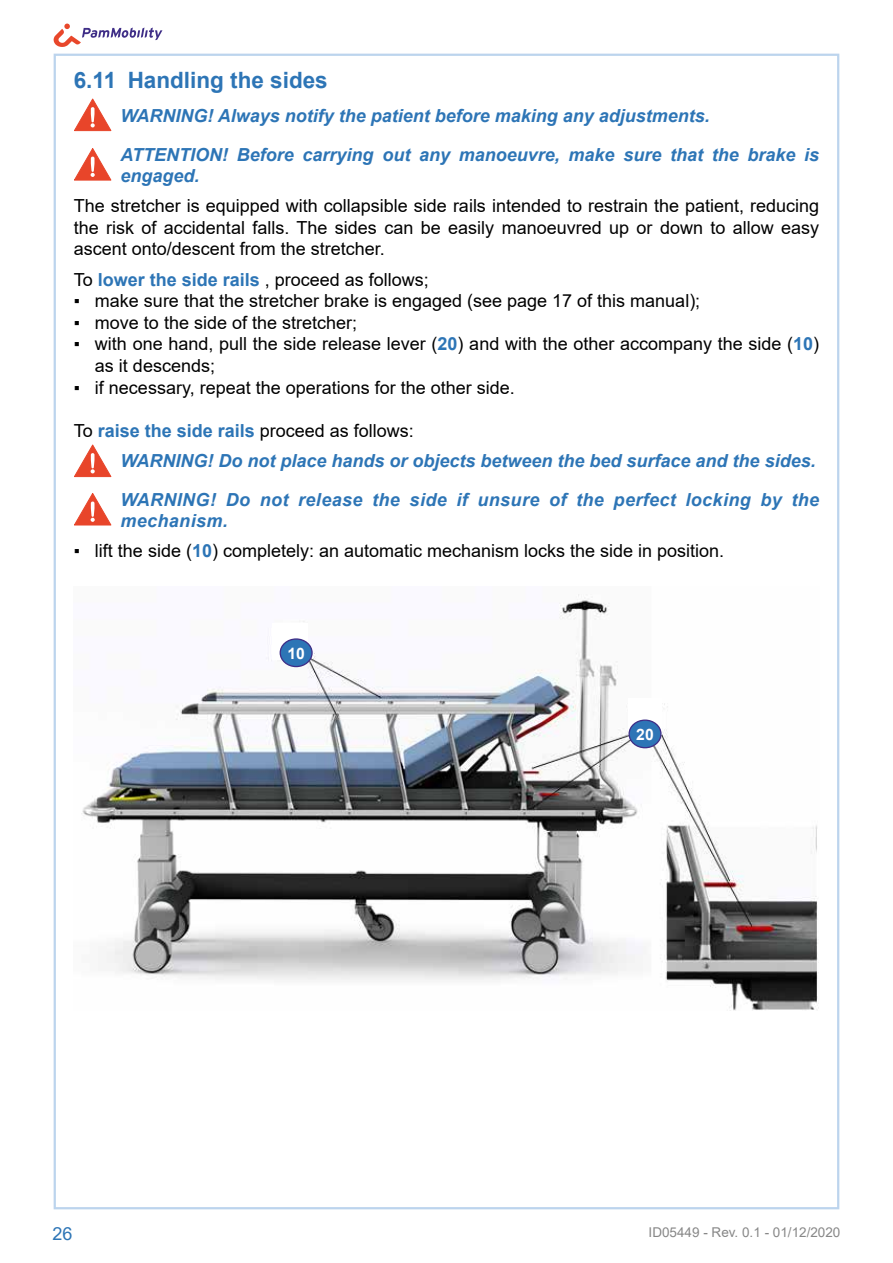
<style>
.page{position:relative;width:893px;height:1263px;background:#fff}
.page>*{position:absolute;margin:0;border:0;box-sizing:border-box;transform-origin:0 0}
.t1{font:700 22.5px "Arial";color:#2d75b6}
.t2{font:18px/21.6px "Arial";color:#000;text-align:justify}
.t3{font:italic 700 18px/38.5px "Arial";color:#2d75b6}
.t4{font:italic 700 18px/21.6px "Arial";letter-spacing:.02em;color:#2d75b6}
.t5{font:18px "Arial";color:#2d75b6}
.t6{font:700 15.75px "Arial";color:#fff}
.t7{font:13.5px "Arial";color:#878787}
.s1{font-weight:700;color:#2d75b6}
.s2{font-family:"Arial Narrow"}
.s3{font-weight:400;font-style:normal;color:#000}
.s4{font-style:normal}
</style>
<div class="page">
<svg style="left:54px;top:24px;width:108px;height:23px"></svg>
<svg style="left:74px;top:98px;width:38px;height:33px"></svg>
<svg style="left:74px;top:148px;width:38px;height:33px"></svg>
<img style="left:81px;top:594px;width:738px;height:417px">
<div style="left:628px;top:698px;width:34px;height:37px;background:#fff"></div>
<div style="left:629px;top:720px;width:32px;height:28px;background:#2d75b6;border-radius:50%"></div>
<div style="left:628px;top:719px;width:34px;height:29px;border:1px solid #3f2e87;border-radius:50%"></div>
<div style="left:272px;top:623px;width:35px;height:36px;background:#fff"></div>
<div style="left:280px;top:639px;width:32px;height:27px;background:#2d75b6;border-radius:50%"></div>
<div style="left:280px;top:638px;width:33px;height:29px;border:1px solid #3f2e87;border-radius:50%"></div>
<svg style="left:74px;top:444px;width:38px;height:33px"></svg>
<svg style="left:74px;top:493px;width:38px;height:33px"></svg>
<p class="t1" style="left:74px;top:64px;width:256px">6.11 Handling the sides</p>
<p class="t3" style="left:120px;top:97px;width:700px">WARNING! Always notify the patient before making any adjustments.<br>ATTENTION! Before carrying out any manoeuvre, make sure that the brake is</p>
<p class="t3" style="left:120px;top:157px;width:81px">engaged.</p>
<p class="t2" style="left:74px;top:195px;width:747px">The stretcher is equipped with collapsible side rails intended to restrain the patient, reducing the risk of accidental falls. The sides can be easily manoeuvred up or down to allow easy ascent onto/descent from the stretcher.</p>
<p class="t2" style="left:74px;top:268px;width:357px">To <span class="s1">lower the side rails</span> , proceed as follows;</p>
<p class="t2" style="left:74px;top:290px;width:628px"><span class="s2">▪</span> make sure that the stretcher brake is engaged (see page 17 of this manual);</p>
<p class="t2" style="left:74px;top:312px;width:285px"><span class="s2">▪</span> move to the side of the stretcher;</p>
<p class="t2" style="left:95px;top:333px;width:726px;text-indent:-21px"><span class="s2">▪</span> with one hand, pull the side release lever (<span class="s1">20</span>) and with the other accompany the side (<span class="s1">10</span>) as it descends;</p>
<p class="t2" style="left:74px;top:376px;width:443px"><span class="s2">▪</span> if necessary, repeat the operations for the other side.</p>
<p class="t3" style="left:120px;top:416px;width:697px;line-height:30.2px;text-indent:-47px"><span class="s3">To</span> <span class="s4">raise the side rails</span> <span class="s3">proceed as follows:<br></span>WARNING! Do not place hands or objects between the bed surface and the sides.</p>
<p class="t4" style="left:120px;top:489px;width:700px">WARNING! Do not release the side if unsure of the perfect locking by the mechanism.</p>
<p class="t2" style="left:74px;top:540px;width:652px"><span class="s2">▪</span> lift the side (<span class="s1">10</span>) completely: an automatic mechanism locks the side in position.</p>
<p class="t6" style="left:287px;top:642px;width:19px">10</p>
<p class="t6" style="left:636px;top:723px;width:19px">20</p>
<p class="t5" style="left:52px;top:1221px;width:22px">26</p>
<p class="t7" style="left:649px;top:1222px;width:193px">ID05449 - Rev. 0.1 - 01/12/2020</p>
</div>
